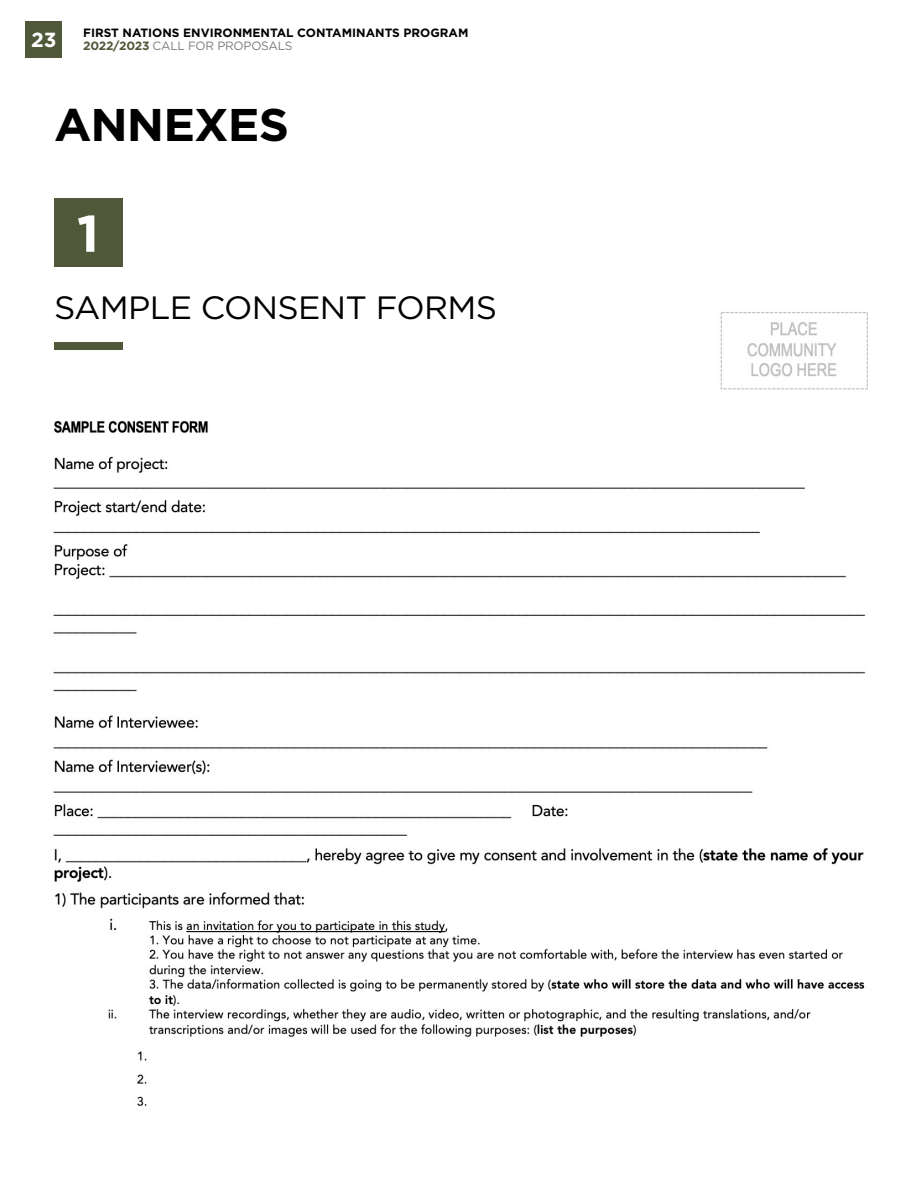
<style>
.page{position:relative;width:918px;height:1188px;background:#fff}
.page>*{position:absolute;margin:0;border:0;box-sizing:border-box;transform-origin:0 0}
.t1{font:700 51.6px "Gotham";color:#fff}
.t2{font:700 45.75px "Gotham";letter-spacing:-.02em;color:#000}
.t3{font:32.25px "Gotham";letter-spacing:-.02em;color:#000}
.t4{font:700 20.4px "Gotham";color:#fff}
.t5{font:700 12px "Gotham";color:#000}
.t6{font:12px "Gotham";letter-spacing:-.02em;color:#7b7c7f}
.s1{font-weight:700;color:#50583a}
</style>
<div class="page">
<div style="left:25px;top:21px;width:37px;height:37px;background:#50583a"></div>
<img style="left:53px;top:312px;width:815px;height:795px">
<div style="left:54px;top:199px;width:68px;height:68px;background:#50583a"></div>
<div style="left:54px;top:342px;width:68px;height:8px;background:#50583a"></div>
<p class="t5" style="left:83px;top:26px;width:387px">FIRST NATIONS ENVIRONMENTAL CONTAMINANTS PROGRAM</p>
<h3 class="t4" style="left:31px;top:28px;width:27px">23</h3>
<p class="t6" style="left:83px;top:40px;width:211px"><span class="s1">2022/2023</span> CALL FOR PROPOSALS</p>
<h2 class="t2" style="left:54px;top:99px;width:236px">ANNEXES</h2>
<h1 class="t1" style="left:77px;top:204px;width:24px">1</h1>
<h3 class="t3" style="left:54px;top:289px;width:445px">SAMPLE CONSENT FORMS</h3>
</div>
